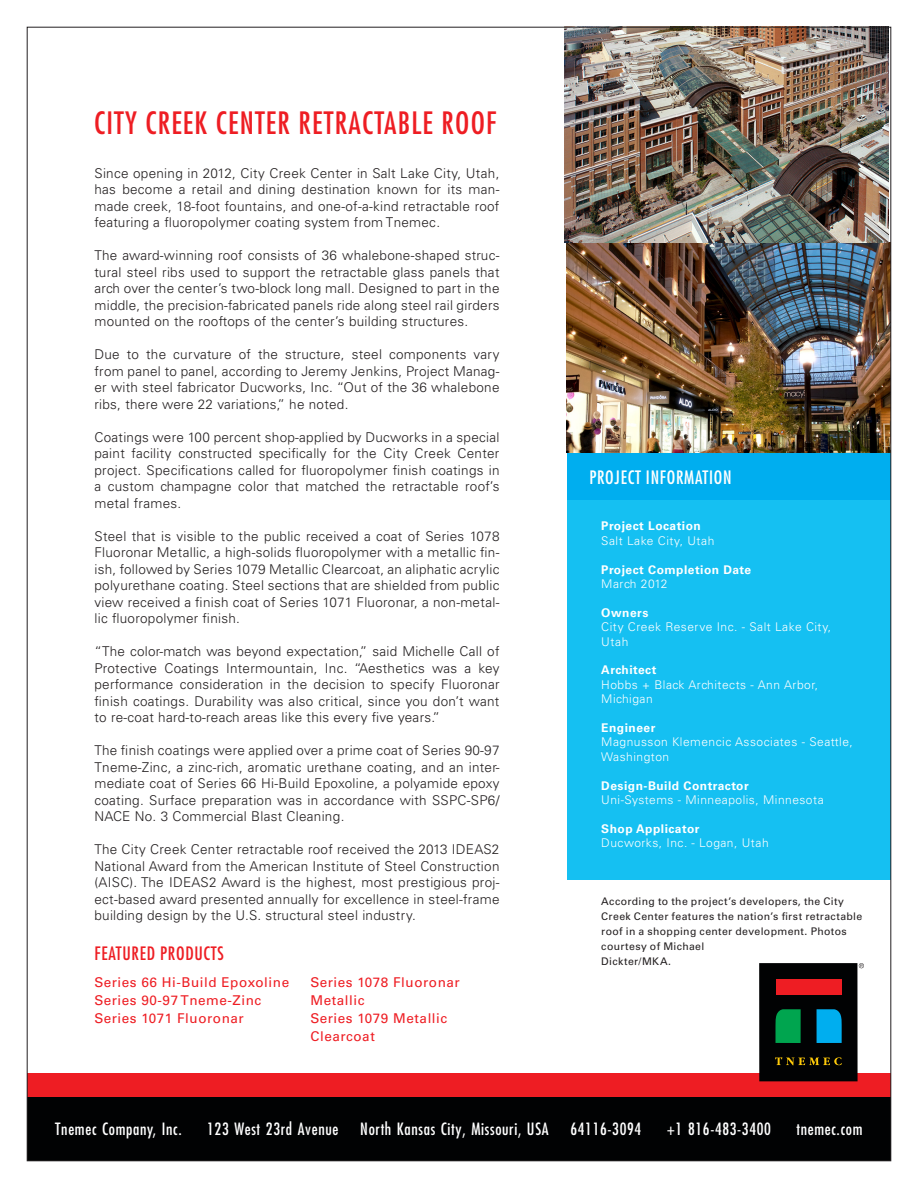
<style>
.page{position:relative;width:918px;height:1188px;background:#fff}
.page>*{position:absolute;margin:0;border:0;box-sizing:border-box;transform-origin:0 0}
.t1{font:condensed 30px "Futura Std";letter-spacing:.04em;color:#ee1d23}
.t2{font:condensed 18px "Futura Std";letter-spacing:.04em;color:#fff}
.t3{font:condensed 18px "Futura Std";letter-spacing:.04em;color:#ee1d23}
.t4{font:condensed 16.5px "Futura Std";letter-spacing:.04em;color:#fff}
.t5{font:300 13.5px/16.5px "Univers LT Std";letter-spacing:.02em;color:#231f20;text-align:justify}
.t6{font:13.5px "Univers LT Std";letter-spacing:.04em;color:#ee1d23}
.t7{font:300 12px/14.4px "Univers LT Std";letter-spacing:.04em;color:#fff}
.t8{font:700 12px "Univers LT Std";letter-spacing:.04em;color:#fff}
.Body_on_White{font:10.5px/15px "Univers LT Std";letter-spacing:.035em;color:#231f20}
</style>
<div class="page">
<div style="left:567px;top:453px;width:324px;height:47px;background:#00aeef"></div>
<div style="left:567px;top:500px;width:324px;height:380px;background:#15c0f2"></div>
<img style="left:566px;top:243px;width:323px;height:210px">
<img style="left:565px;top:29px;width:324px;height:214px">
<div style="left:27px;top:1097px;width:864px;height:64px;background:#010203"></div>
<div style="left:27px;top:1074px;width:864px;height:23px;background:#ee1d23"></div>
<div style="left:759px;top:963px;width:99px;height:118px;background:#010203"></div>
<div style="left:776px;top:979px;width:65px;height:15px;background:#ee1d23"></div>
<svg style="left:775px;top:1009px;width:26px;height:34px"></svg>
<svg style="left:817px;top:1009px;width:25px;height:34px"></svg>
<svg style="left:775px;top:1057px;width:67px;height:8px"></svg>
<svg style="left:859px;top:963px;width:5px;height:5px"></svg>
<p class="t1" style="left:94px;top:105px;width:404px">CITY CREEK CENTER RETRACTABLE ROOF</p>
<p class="t5" style="left:94px;top:165px;width:407px">Since opening in 2012, City Creek Center in Salt Lake City, Utah, has become a retail and dining destination known for its man&shy;made creek, 18-foot fountains, and one-of-a-kind retractable roof featuring a fluoropolymer coating system from Tnemec.</p>
<p class="t5" style="left:94px;top:247px;width:407px">The award-winning roof consists of 36 whalebone-shaped struc&shy;tural steel ribs used to support the retractable glass panels that arch over the center’s two-block long mall. Designed to part in the middle, the precision-fabricated panels ride along steel rail girders mounted on the rooftops of the center’s building structures.</p>
<p class="t5" style="left:94px;top:346px;width:407px">Due to the curvature of the structure, steel components vary from panel to panel, according to Jeremy Jenkins, Project Manag&shy;er with steel fabricator Ducworks, Inc. “Out of the 36 whalebone ribs, there were 22 variations,” he noted.</p>
<p class="t5" style="left:94px;top:429px;width:407px">Coatings were 100 percent shop-applied by Ducworks in a special paint facility constructed specifically for the City Creek Center project. Specifications called for fluoropolymer finish coatings in a custom champagne color that matched the retractable roof’s metal frames.</p>
<p class="t5" style="left:94px;top:528px;width:407px">Steel that is visible to the public received a coat of Series 1078<br>Fluoronar Metallic, a high-solids fluoropolymer with a metallic fin&shy;ish, followed by Series 1079 Metallic Clearcoat, an aliphatic acrylic polyurethane coating. Steel sections that are shielded from public view received a finish coat of Series 1071 Fluoronar, a non-metal&shy;lic fluoropolymer finish.</p>
<p class="t5" style="left:94px;top:643px;width:407px">“The color-match was beyond expectation,” said Michelle Call of Protective Coatings Intermountain, Inc. “Aesthetics was a key performance consideration in the decision to specify Fluoronar finish coatings. Durability was also critical, since you don’t want to re-coat hard-to-reach areas like this every five years.”</p>
<p class="t5" style="left:94px;top:742px;width:407px">The finish coatings were applied over a prime coat of Series 90-97<br>Tneme-Zinc, a zinc-rich, aromatic urethane coating, and an inter&shy;mediate coat of Series 66 Hi-Build Epoxoline, a polyamide epoxy coating. Surface preparation was in accordance with SSPC-SP6/ NACE No. 3 Commercial Blast Cleaning.</p>
<p class="t5" style="left:94px;top:841px;width:407px">The City Creek Center retractable roof received the 2013 IDEAS2<br>National Award from the American Institute of Steel Construction (AISC). The IDEAS2 Award is the highest, most prestigious proj&shy;ect-based award presented annually for excellence in steel-frame building design by the U.S. structural steel industry.</p>
<p class="t3" style="left:94px;top:942px;width:131px">FEATURED PRODUCTS</p>
<p class="t6" style="left:94px;top:974px;width:196px">Series 66 Hi-Build Epoxoline</p>
<p class="t6" style="left:94px;top:992px;width:168px">Series 90-97 Tneme-Zinc</p>
<p class="t6" style="left:94px;top:1010px;width:151px">Series 1071 Fluoronar</p>
<p class="t6" style="left:310px;top:974px;width:151px">Series 1078 Fluoronar</p>
<p class="t6" style="left:310px;top:992px;width:56px">Metallic</p>
<p class="t6" style="left:310px;top:1010px;width:138px">Series 1079 Metallic</p>
<p class="t6" style="left:310px;top:1028px;width:66px">Clearcoat</p>
<p class="t2" style="left:589px;top:466px;width:144px">PROJECT INFORMATION</p>
<p class="t8" style="left:601px;top:519px;width:101px">Project Location</p>
<p class="t7" style="left:601px;top:533px;width:115px">Salt Lake City, Utah</p>
<p class="t8" style="left:601px;top:562px;width:151px">Project Completion Date</p>
<p class="t7" style="left:601px;top:577px;width:68px">March 2012</p>
<p class="t8" style="left:601px;top:606px;width:49px">Owners</p>
<p class="t7" style="left:601px;top:620px;width:231px">City Creek Reserve Inc. - Salt Lake City,<br>Utah</p>
<p class="t8" style="left:601px;top:663px;width:57px">Architect</p>
<p class="t7" style="left:601px;top:677px;width:218px">Hobbs + Black Architects - Ann Arbor,<br>Michigan</p>
<p class="t8" style="left:601px;top:721px;width:56px">Engineer</p>
<p class="t7" style="left:601px;top:735px;width:253px">Magnusson Klemencic Associates - Seattle,<br>Washington</p>
<p class="t8" style="left:601px;top:778px;width:149px">Design-Build Contractor</p>
<p class="t7" style="left:601px;top:793px;width:224px">Uni-Systems - Minneapolis, Minnesota</p>
<p class="t8" style="left:601px;top:822px;width:100px">Shop Applicator</p>
<p class="t7" style="left:601px;top:836px;width:169px">Ducworks, Inc. - Logan, Utah</p>
<p class="Body_on_White" style="left:601px;top:894px;width:263px">According to the project’s developers, the City Creek Center features the nation’s first retractable roof in a shopping center development. Photos courtesy of Michael<br>Dickter/MKA.</p>
<p class="t4" style="left:55px;top:1119px;width:128px">Tnemec Company, Inc.</p>
<p class="t4" style="left:207px;top:1119px;width:133px">123 West 23rd Avenue</p>
<p class="t4" style="left:360px;top:1119px;width:190px">North Kansas City, Missouri, USA</p>
<p class="t4" style="left:570px;top:1119px;width:72px">64116-3094</p>
<p class="t4" style="left:667px;top:1119px;width:106px">+1 816-483-3400</p>
<p class="t4" style="left:796px;top:1119px;width:68px">tnemec.com</p>
</div>
